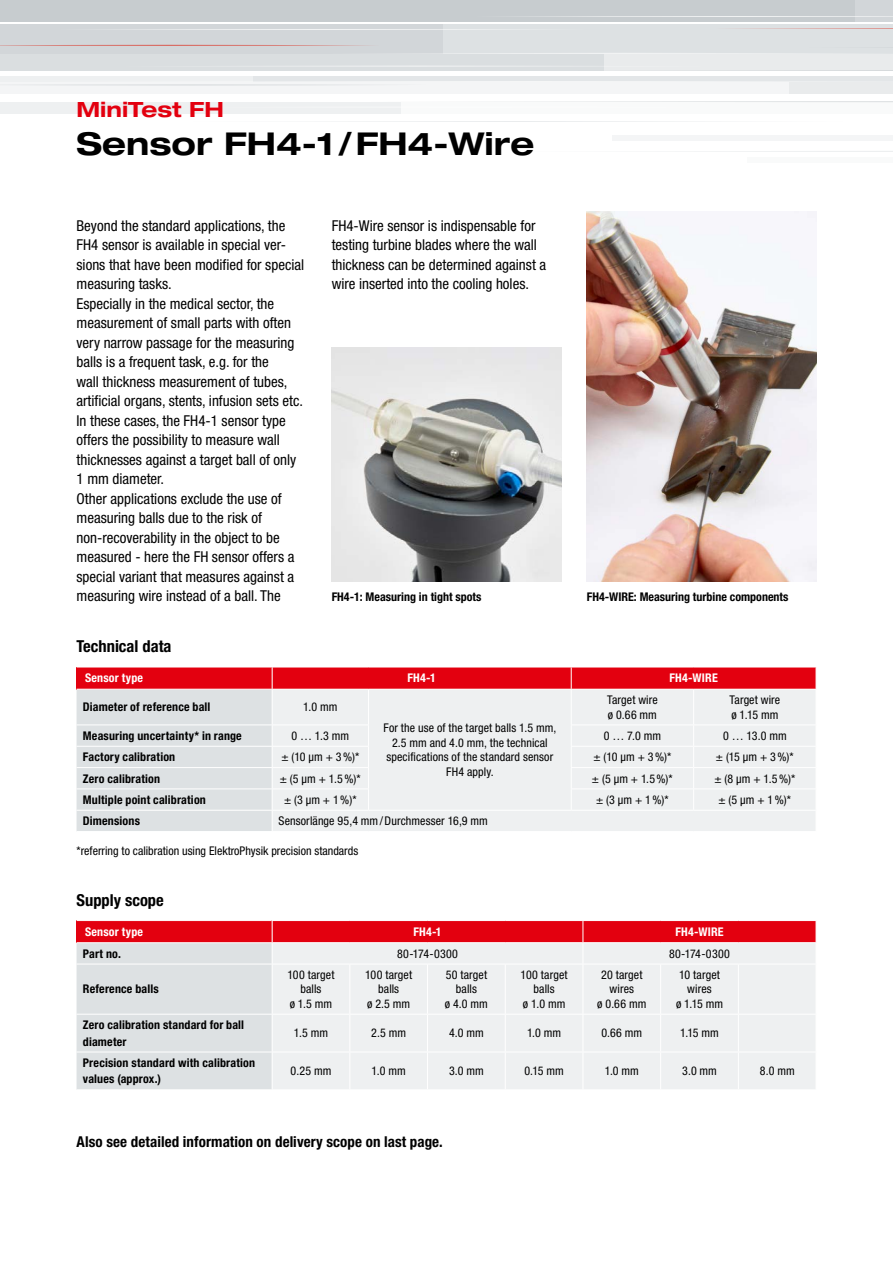
<style>
.page{position:relative;width:893px;height:1263px;background:#fff}
.page>*{position:absolute;margin:0;border:0;box-sizing:border-box;transform-origin:0 0}
.t1{font:700 expanded 31.5px "Helvetica Neue LT Std";color:#000}
.t2{font:700 expanded 21px "Helvetica Neue LT Std";color:#e3000f}
.t3{font:700 condensed 16.5px "Helvetica Neue LT Std";color:#000}
.t4{font:condensed 15px/19.5px "Helvetica Neue LT Std";color:#000}
.t5{font:700 condensed 15px "Helvetica Neue LT Std";letter-spacing:.005em;color:#000}
.t6{font:condensed 12px/14.4px "Helvetica Neue LT Std";letter-spacing:.005em;color:#000;text-align:center}
.t7{font:700 condensed 12px/16.5px "Helvetica Neue LT Std";letter-spacing:.015em;color:#000}
.t8{font:700 condensed 12px "Helvetica Neue LT Std";letter-spacing:.02em;color:#fff}
.t9{font:condensed 12px "Helvetica Neue LT Std";letter-spacing:.025em;color:#000}
</style>
<div class="page">
<div style="left:854px;top:0;width:39px;height:21px;background:#d2d6d9"></div>
<div style="left:0;top:0;width:854px;height:21px;background:#c7cccf"></div>
<div style="left:603px;top:53px;width:290px;height:18px;background:#e9ebec"></div>
<div style="left:0;top:53px;width:603px;height:18px;background:#dadee0"></div>
<div style="left:400px;top:102px;width:493px;height:12px;background:#f9fafa"></div>
<div style="left:0;top:102px;width:400px;height:12px;background:#eef0f1"></div>
<div style="left:0;top:82px;width:789px;height:12px;background:#f4f5f6"></div>
<div style="left:789px;top:82px;width:104px;height:12px;background:#e9ebec"></div>
<div style="left:613px;top:135px;width:280px;height:6px;background:#f4f5f6"></div>
<div style="left:748px;top:157px;width:145px;height:6px;background:#f9fafa"></div>
<div style="left:0;top:76px;width:254px;height:6px;background:#eef0f1"></div>
<div style="left:254px;top:76px;width:639px;height:6px;background:#e3e6e8"></div>
<div style="left:442px;top:24px;width:451px;height:29px;background:#dde1e3"></div>
<div style="left:0;top:24px;width:442px;height:29px;background:#d2d6d9"></div>
<svg style="left:121px;top:29px;width:384px;height:1px"></svg>
<svg style="left:525px;top:16px;width:368px;height:1px"></svg>
<svg style="left:443px;top:53px;width:160px;height:1px"></svg>
<svg style="left:283px;top:66px;width:269px;height:1px"></svg>
<hr style="left:809px;top:47px;width:84px;height:1px;background:#c7cccf">
<hr style="left:578px;top:70px;width:315px;height:1px;background:#c7cccf">
<svg style="left:43px;top:81px;width:731px;height:5px"></svg>
<hr style="left:370px;top:101px;width:523px;height:1px;background:#c7cccf">
<svg style="left:348px;top:121px;width:340px;height:1px"></svg>
<svg style="left:694px;top:151px;width:199px;height:1px"></svg>
<svg style="left:0;top:45px;width:369px;height:1px"></svg>
<hr style="left:715px;top:28px;width:178px;height:1px;background:#dd2a1b">
<svg style="left:77px;top:667px;width:740px;height:164px;background:#e9ced1"></svg>
<hr style="left:77px;top:689px;width:195px;height:1px;background:#fff">
<svg style="left:77px;top:920px;width:739px;height:169px;background:#e9cfd2"></svg>
<hr style="left:77px;top:942px;width:195px;height:1px;background:#fff">
<img style="left:587px;top:211px;width:229px;height:371px">
<img style="left:332px;top:348px;width:229px;height:234px">
<h2 class="t2" style="left:77px;top:96px;width:149px">MiniTest FH</h2>
<h1 class="t1" style="left:77px;top:124px;width:459px">Sensor FH4-1/FH4-Wire</h1>
<p class="t4" style="left:77px;top:216px;width:229px">Beyond the standard applications, the FH4 sensor is available in special ver&shy;sions that have been modified for special measuring tasks.<br>Especially in the medical sector, the measurement of small parts with often very narrow passage for the measuring balls is a frequent task, e.g. for the<br>wall thickness measurement of tubes, artificial organs, stents, infusion sets etc.<br>In these cases, the FH4-1 sensor type offers the possibility to measure wall thicknesses against a target ball of only 1 mm diameter.<br>Other applications exclude the use of measuring balls due to the risk of non-recoverability in the object to be measured - here the FH sensor offers a special variant that measures against a measuring wire instead of a ball. The</p>
<p class="t4" style="left:332px;top:216px;width:216px">FH4-Wire sensor is indispensable for testing turbine blades where the wall thickness can be determined against a wire inserted into the cooling holes.</p>
<p class="t7" style="left:332px;top:588px;width:151px">FH4-1: Measuring in tight spots</p>
<p class="t7" style="left:587px;top:588px;width:203px">FH4-WIRE: Measuring turbine components</p>
<p class="t3" style="left:77px;top:636px;width:96px">Technical data</p>
<p class="t8" style="left:85px;top:671px;width:60px">Sensor type</p>
<p class="t8" style="left:407px;top:670px;width:30px">FH4-1</p>
<p class="t8" style="left:669px;top:670px;width:50px">FH4-WIRE</p>
<p class="t7" style="left:83px;top:699px;width:129px">Diameter of reference ball</p>
<p class="t6" style="left:303px;top:700px;width:36px">1.0 mm</p>
<p class="t6" style="left:383px;top:721px;width:174px">For the use of the target balls 1.5 mm,<br>2.5 mm and 4.0 mm, the technical specifications of the standard sensor<br>FH4 apply.</p>
<p class="t6" style="left:607px;top:693px;width:52px;text-align:left">Target wire ø 0.66 mm</p>
<p class="t6" style="left:729px;top:693px;width:52px;text-align:left">Target wire ø 1.15 mm</p>
<p class="t7" style="left:83px;top:727px;width:160px">Measuring uncertainty* in range</p>
<p class="t6" style="left:291px;top:728px;width:59px">0 … 1.3 mm</p>
<p class="t6" style="left:604px;top:728px;width:59px">0 … 7.0 mm</p>
<p class="t6" style="left:723px;top:728px;width:65px">0 … 13.0 mm</p>
<p class="t7" style="left:83px;top:748px;width:94px">Factory calibration</p>
<p class="t6" style="left:281px;top:750px;width:79px">± (10 µm + 3%)*</p>
<p class="t6" style="left:593px;top:750px;width:79px">± (10 µm + 3%)*</p>
<p class="t6" style="left:716px;top:750px;width:79px">± (15 µm + 3%)*</p>
<p class="t7" style="left:83px;top:770px;width:79px">Zero calibration</p>
<p class="t6" style="left:280px;top:771px;width:82px">± (5 µm + 1.5%)*</p>
<p class="t6" style="left:592px;top:771px;width:82px">± (5 µm + 1.5%)*</p>
<p class="t6" style="left:714px;top:771px;width:82px">± (8 µm + 1.5%)*</p>
<p class="t7" style="left:83px;top:791px;width:125px">Multiple point calibration</p>
<p class="t6" style="left:284px;top:792px;width:74px">± (3 µm + 1%)*</p>
<p class="t6" style="left:596px;top:792px;width:74px">± (3 µm + 1%)*</p>
<p class="t6" style="left:718px;top:792px;width:74px">± (5 µm + 1%)*</p>
<p class="t7" style="left:83px;top:812px;width:59px">Dimensions</p>
<p class="t6" style="left:278px;top:814px;width:211px">Sensorlänge 95,4 mm/Durchmesser 16,9 mm</p>
<p class="t6" style="left:76px;top:843px;width:283px">*referring to calibration using ElektroPhysik precision standards</p>
<p class="t3" style="left:77px;top:890px;width:89px">Supply scope</p>
<p class="t8" style="left:85px;top:924px;width:60px">Sensor type</p>
<p class="t8" style="left:413px;top:924px;width:30px">FH4-1</p>
<p class="t8" style="left:675px;top:924px;width:50px">FH4-WIRE</p>
<p class="t7" style="left:83px;top:945px;width:40px">Part no.</p>
<p class="t9" style="left:397px;top:946px;width:62px">80-174-0300</p>
<p class="t9" style="left:669px;top:946px;width:62px">80-174-0300</p>
<p class="t7" style="left:83px;top:981px;width:77px">Reference balls</p>
<p class="t6" style="left:287px;top:967px;width:48px">100 target balls<br>ø 1.5 mm</p>
<p class="t6" style="left:365px;top:967px;width:48px">100 target balls<br>ø 2.5 mm</p>
<p class="t6" style="left:445px;top:967px;width:44px">50 target balls<br>ø 4.0 mm</p>
<p class="t6" style="left:521px;top:967px;width:48px">100 target balls<br>ø 1.0 mm</p>
<p class="t6" style="left:597px;top:967px;width:51px">20 target wires<br>ø 0.66 mm</p>
<p class="t6" style="left:676px;top:967px;width:48px">10 target wires<br>ø 1.15 mm</p>
<p class="t7" style="left:83px;top:1016px;width:163px">Zero calibration standard for ball diameter</p>
<p class="t6" style="left:294px;top:1026px;width:36px">1.5 mm</p>
<p class="t6" style="left:371px;top:1026px;width:36px">2.5 mm</p>
<p class="t6" style="left:449px;top:1026px;width:36px">4.0 mm</p>
<p class="t6" style="left:527px;top:1026px;width:36px">1.0 mm</p>
<p class="t6" style="left:601px;top:1026px;width:42px">0.66 mm</p>
<p class="t6" style="left:680px;top:1026px;width:40px">1.15 mm</p>
<p class="t7" style="left:83px;top:1054px;width:174px">Precision standard with calibration values (approx.)</p>
<p class="t6" style="left:291px;top:1064px;width:42px">0.25 mm</p>
<p class="t6" style="left:372px;top:1064px;width:36px">1.0 mm</p>
<p class="t6" style="left:449px;top:1064px;width:36px">3.0 mm</p>
<p class="t6" style="left:524px;top:1064px;width:41px">0.15 mm</p>
<p class="t6" style="left:605px;top:1064px;width:36px">1.0 mm</p>
<p class="t6" style="left:682px;top:1064px;width:36px">3.0 mm</p>
<p class="t6" style="left:760px;top:1064px;width:36px">8.0 mm</p>
<p class="t5" style="left:77px;top:1133px;width:368px">Also see detailed information on delivery scope on last page.</p>
</div>
